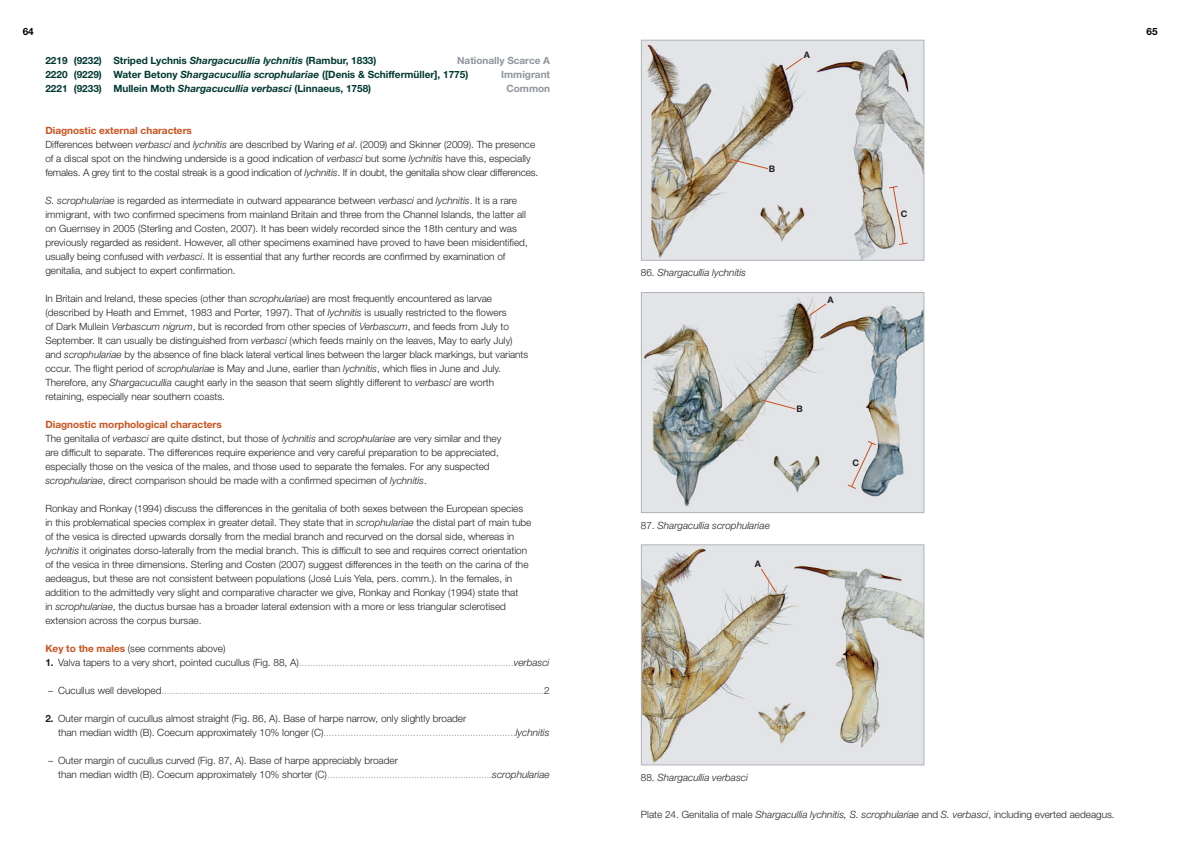
<style>
.page{position:relative;width:1191px;height:842px;background:#fff}
.page>*{position:absolute;margin:0;border:0;box-sizing:border-box;transform-origin:0 0}
.t1{font:300 10px/14px "Helvetica Neue";color:#231f20}
.t2{font:300 10px "Helvetica Neue";color:#8f959d}
.t3{font:700 10px/14px "Helvetica Neue";color:#003831}
.t4{font:italic 300 10px "Helvetica Neue";color:#231f20}
.t5{font:700 10px "Helvetica Neue";color:#8f959d}
.t6{font:700 10px "Helvetica Neue";color:#01060e}
.t7{font:700 9px "Helvetica Neue";color:#231f20}
.s1{font-style:italic}
.s2{color:#8f959d}
.s3{font-weight:700;color:#cb511c}
.s4{font-weight:700;color:#231f20}
.s5{color:#231f20}
.s6{font-style:italic;color:#231f20}
.s7{font-weight:700}
.s8{font-style:normal}
</style>
<div class="page">
<img style="left:643px;top:42px;width:279px;height:217px">
<div style="left:641px;top:40px;width:283px;height:221px;border:1px solid #b2b3b7"></div>
<svg style="left:730px;top:158px;width:39px;height:12px"></svg>
<svg style="left:784px;top:57px;width:20px;height:14px"></svg>
<img style="left:643px;top:294px;width:279px;height:217px">
<div style="left:641px;top:292px;width:283px;height:221px;border:1px solid #b2b3b7"></div>
<img style="left:643px;top:546px;width:279px;height:217px">
<div style="left:641px;top:544px;width:283px;height:221px;border:1px solid #b2b3b7"></div>
<svg style="left:888px;top:185px;width:20px;height:61px"></svg>
<svg style="left:846px;top:440px;width:31px;height:50px;background:#c8c8ca"></svg>
<svg style="left:759px;top:398px;width:37px;height:12px"></svg>
<svg style="left:760px;top:567px;width:17px;height:26px"></svg>
<svg style="left:808px;top:302px;width:19px;height:15px"></svg>
<p class="t6" style="left:23px;top:28px;width:13px">64</p>
<p class="t6" style="left:1146px;top:28px;width:13px">65</p>
<p class="t3" style="left:45px;top:54px;width:332px">2219 (9232) Striped Lychnis <span class="s1">Shargacucullia lychnitis</span> (Rambur, 1833)</p>
<p class="t3" style="left:45px;top:54px;width:506px;text-indent:412px"><span class="s2">Nationally Scarce A<br></span>2220 (9229) Water Betony <span class="s1">Shargacucullia scrophulariae</span> ([Denis &amp; Schiffermüller], 1775)</p>
<p class="t5" style="left:501px;top:71px;width:50px">Immigrant</p>
<p class="t3" style="left:45px;top:82px;width:327px">2221 (9233) Mullein Moth <span class="s1">Shargacucullia verbasci</span> (Linnaeus, 1758)</p>
<p class="t5" style="left:506px;top:85px;width:45px">Common</p>
<p class="t1" style="left:45px;top:124px;width:494px"><span class="s3">Diagnostic external characters<br></span>Differences between <span class="s1">verbasci</span> and <span class="s1">lychnitis</span> are described by Waring <span class="s1">et al</span>. (2009) and Skinner (2009). The presence of a discal spot on the hindwing underside is a good indication of <span class="s1">verbasci</span> but some <span class="s1">lychnitis</span> have this, especially females. A grey tint to the costal streak is a good indication of <span class="s1">lychnitis</span>. If in doubt, the genitalia show clear differences.</p>
<p class="t1" style="left:45px;top:194px;width:484px"><span class="s1">S. scrophulariae</span> is regarded as intermediate in outward appearance between <span class="s1">verbasci</span> and <span class="s1">lychnitis</span>. It is a rare immigrant, with two confirmed specimens from mainland Britain and three from the Channel Islands, the latter all on Guernsey in 2005 (Sterling and Costen, 2007). It has been widely recorded since the 18th century and was previously regarded as resident. However, all other specimens examined have proved to have been misidentified, usually being confused with <span class="s1">verbasci</span>. It is essential that any further records are confirmed by examination of genitalia, and subject to expert confirmation.</p>
<p class="t1" style="left:45px;top:292px;width:484px">In Britain and Ireland, these species (other than <span class="s1">scrophulariae</span>) are most frequently encountered as larvae (described by Heath and Emmet, 1983 and Porter, 1997). That of <span class="s1">lychnitis</span> is usually restricted to the flowers<br>of Dark Mullein <span class="s1">Verbascum nigrum</span>, but is recorded from other species of <span class="s1">Verbascum</span>, and feeds from July to September. It can usually be distinguished from <span class="s1">verbasci</span> (which feeds mainly on the leaves, May to early July) and <span class="s1">scrophulariae</span> by the absence of fine black lateral vertical lines between the larger black markings, but variants occur. The flight period of <span class="s1">scrophulariae</span> is May and June, earlier than <span class="s1">lychnitis</span>, which flies in June and July.<br>Therefore, any <span class="s1">Shargacucullia</span> caught early in the season that seem slightly different to <span class="s1">verbasci</span> are worth retaining, especially near southern coasts.</p>
<p class="t1" style="left:45px;top:418px;width:457px"><span class="s3">Diagnostic morphological characters<br></span>The genitalia of <span class="s1">verbasci</span> are quite distinct, but those of <span class="s1">lychnitis</span> and <span class="s1">scrophulariae</span> are very similar and they are difficult to separate. The differences require experience and very careful preparation to be appreciated, especially those on the vesica of the males, and those used to separate the females. For any suspected <span class="s1">scrophulariae</span>, direct comparison should be made with a confirmed specimen of <span class="s1">lychnitis</span>.</p>
<p class="t1" style="left:45px;top:502px;width:487px">Ronkay and Ronkay (1994) discuss the differences in the genitalia of both sexes between the European species in this problematical species complex in greater detail. They state that in <span class="s1">scrophulariae</span> the distal part of main tube of the vesica is directed upwards dorsally from the medial branch and recurved on the dorsal side, whereas in <span class="s1">lychnitis</span> it originates dorso-laterally from the medial branch. This is difficult to see and requires correct orientation of the vesica in three dimensions. Sterling and Costen (2007) suggest differences in the teeth on the carina of the aedeagus, but these are not consistent between populations (José Luis Yela, pers. comm.). In the females, in addition to the admittedly very slight and comparative character we give, Ronkay and Ronkay (1994) state that<br>in <span class="s1">scrophulariae</span>, the ductus bursae has a broader lateral extension with a more or less triangular sclerotised extension across the corpus bursae.</p>
<p class="t1" style="left:45px;top:642px;width:181px"><span class="s3">Key to the males</span> (see comments above)</p>
<p class="t2" style="left:45px;top:659px;width:505px"><span class="s4">1.</span> <span class="s5">Valva tapers to a very short, pointed cucullus (Fig. 88, A)</span>..............................................................................<span class="s6">verbasci</span></p>
<p class="t2" style="left:48px;top:687px;width:503px"><span class="s5">– Cucullus well developed</span>.............................................................................................................................................<span class="s5">2</span></p>
<p class="t1" style="left:58px;top:712px;width:493px;text-indent:-13px"><span class="s7">2.</span> Outer margin of cucullus almost straight (Fig. 86, A). Base of harpe narrow, only slightly broader<br>than median width (B). Coecum approximately 10% longer (C)<span class="s2">.......................................................................</span><span class="s1">lychnitis</span></p>
<p class="t1" style="left:58px;top:754px;width:493px;text-indent:-10px">– Outer margin of cucullus curved (Fig. 87, A). Base of harpe appreciably broader<br>than median width (B). Coecum approximately 10% shorter (C)<span class="s2">.............................................................</span><span class="s1">scrophulariae</span></p>
<p class="t7" style="left:804px;top:51px;width:8px">A</p>
<p class="t7" style="left:769px;top:165px;width:8px">B</p>
<p class="t4" style="left:641px;top:269px;width:107px"><span class="s8">86.</span> Shargacullia lychnitis</p>
<p class="t7" style="left:827px;top:297px;width:8px">A</p>
<p class="t7" style="left:796px;top:405px;width:8px">B</p>
<p class="t4" style="left:641px;top:522px;width:130px"><span class="s8">87.</span> Shargacullia scrophulariae</p>
<p class="t7" style="left:754px;top:561px;width:8px">A</p>
<p class="t7" style="left:852px;top:460px;width:8px">C</p>
<p class="t7" style="left:900px;top:210px;width:8px">C</p>
<p class="t4" style="left:641px;top:774px;width:109px"><span class="s8">88.</span> Shargacullia verbasci</p>
<p class="t1" style="left:641px;top:808px;width:475px">Plate 24. Genitalia of male <span class="s1">Shargacullia lychnitis, S. scrophulariae</span> and <span class="s1">S. verbasci</span>, including everted aedeagus.</p>
</div>
